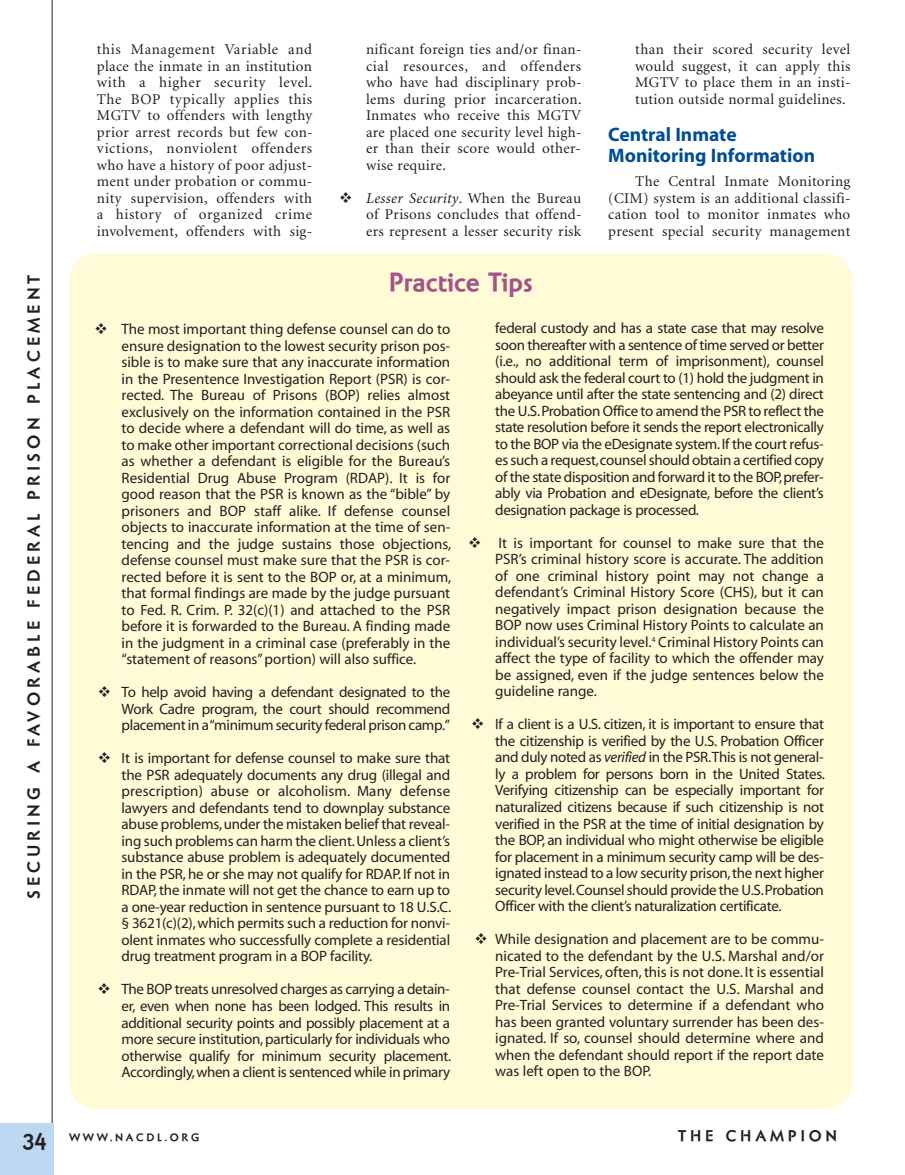
<style>
.page{position:relative;width:905px;height:1175px;background:#fff}
.page>*{position:absolute;margin:0;border:0;box-sizing:border-box;transform-origin:0 0}
.t1{font:700 25.5px "Naniara";color:#a3538a}
.t2{font:700 19.5px/21px "Myriad";color:#014d95}
.t3{font:700 16.5px "Naniara";letter-spacing:.25em;color:#231f20}
.t4{font:15px/16.5px "Myriad";letter-spacing:-.015em;color:#231f20;text-align:justify}
.t5{font:15px/16.5px "Minion";letter-spacing:.02em;color:#231f20;text-align:justify}
.t6{font:italic 15px "Minion Pro";letter-spacing:.02em;color:#231f20}
.t7{font:700 15px "Naniara";letter-spacing:.25em;color:#231f20}
.t8{font:700 10.5px "Naniara";letter-spacing:.25em;color:#231f20}
.s1{font-family:"Minion";font-style:normal}
.s2{font-style:italic}
.s3{font-size:21px}
</style>
<div class="page">
<svg style="left:51px;top:0;width:2px;height:1123px;background:#908e8f"></svg>
<div style="left:0;top:1123px;width:54px;height:51px;background:#bcd9f1"></div>
<div style="left:69px;top:253px;width:783px;height:855px;background:#fffbd6;border-radius:27px"></div>
<p class="t5" style="left:97px;top:42px;width:217px">this Management Variable and place the inmate in an institution with a higher security level.<br>The BOP typically applies this MGTV to offenders with lengthy prior arrest records but few con&shy;victions, nonviolent offenders who have a history of poor adjust&shy;ment under probation or commu&shy;nity supervision, offenders with a history of organized crime involvement, offenders with sig-</p>
<p class="t5" style="left:366px;top:42px;width:217px">nificant foreign ties and/or finan&shy;cial resources, and offenders who have had disciplinary prob&shy;lems during prior incarceration.<br>Inmates who receive this MGTV are placed one security level high&shy;er than their score would other&shy;wise require.</p>
<p class="t6" style="left:339px;top:192px;width:244px">❖ Lesser Security<span class="s1">. When the Bureau</span></p>
<p class="t5" style="left:366px;top:207px;width:217px">of Prisons concludes that offend&shy;ers represent a lesser security risk</p>
<p class="t5" style="left:635px;top:42px;width:217px">than their scored security level would suggest, it can apply this MGTV to place them in an insti&shy;tution outside normal guidelines.</p>
<h2 class="t2" style="left:608px;top:126px;width:208px">Central Inmate<br>Monitoring Information</h2>
<p class="t5" style="left:608px;top:174px;width:244px;text-indent:27px">The Central Inmate Monitoring (CIM) system is an additional classifi&shy;cation tool to monitor inmates who present special security management</p>
<p class="t3" style="left:28px;top:899px;width:626px;rotate:-90deg">SECURING A FAVORABLE FEDERAL PRISON PLACEMENT</p>
<h1 class="t1" style="left:389px;top:272px;width:145px">Practice Tips</h1>
<p class="t4" style="left:495px;top:321px;width:330px">federal custody and has a state case that may resolve soon thereafter with a sentence of time served or better (i.e., no additional term of imprisonment), counsel should ask the federal court to (1) hold the judgment in abeyance until after the state sentencing and (2) direct the U.S.Probation Office to amend the PSR to reflect the state resolution before it sends the report electronically to the BOP via the eDesignate system.If the court refus&shy;es such a request,counsel should obtain a certified copy of the state disposition and forward it to the BOP,prefer&shy;ably via Probation and eDesignate, before the client’s designation package is processed.</p>
<p class="t4" style="left:495px;top:536px;width:330px;text-indent:-27px">❖ It is important for counsel to make sure that the PSR’s criminal history score is accurate. The addition of one criminal history point may not change a defendant’s Criminal History Score (CHS), but it can negatively impact prison designation because the BOP now uses Criminal History Points to calculate an individual’s security level.<sup>4</sup> Criminal History Points can affect the type of facility to which the offender may be assigned, even if the judge sentences below the guideline range.</p>
<p class="t4" style="left:495px;top:717px;width:331px;text-indent:-24px">❖ If a client is a U.S. citizen, it is important to ensure that the citizenship is verified by the U.S. Probation Officer and duly noted as <span class="s2">verified</span> in the PSR.This is not general&shy;ly a problem for persons born in the United States.<br>Verifying citizenship can be especially important for naturalized citizens because if such citizenship is not verified in the PSR at the time of initial designation by the BOP, an individual who might otherwise be eligible for placement in a minimum security camp will be des&shy;ignated instead to a low security prison,the next higher security level.Counsel should provide the U.S.Probation Officer with the client’s naturalization certificate.</p>
<p class="t4" style="left:495px;top:932px;width:330px;text-indent:-21px">❖ While designation and placement are to be commu&shy;nicated to the defendant by the U.S. Marshal and/or Pre-Trial Services, often,this is not done. It is essential that defense counsel contact the U.S. Marshal and Pre-Trial Services to determine if a defendant who has been granted voluntary surrender has been des&shy;ignated. If so, counsel should determine where and when the defendant should report if the report date was left open to the BOP.</p>
<p class="t4" style="left:122px;top:322px;width:331px;text-indent:-27px">❖ The most important thing defense counsel can do to ensure designation to the lowest security prison pos&shy;sible is to make sure that any inaccurate information in the Presentence Investigation Report (PSR) is cor&shy;rected. The Bureau of Prisons (BOP) relies almost exclusively on the information contained in the PSR to decide where a defendant will do time, as well as to make other important correctional decisions (such as whether a defendant is eligible for the Bureau’s Residential Drug Abuse Program (RDAP). It is for good reason that the PSR is known as the “bible” by prisoners and BOP staff alike. If defense counsel objects to inaccurate information at the time of sen&shy;tencing and the judge sustains those objections, defense counsel must make sure that the PSR is cor&shy;rected before it is sent to the BOP or, at a minimum, that formal findings are made by the judge pursuant to Fed. R. Crim. P. 32(c)(1) and attached to the PSR before it is forwarded to the Bureau. A finding made in the judgment in a criminal case (preferably in the “statement of reasons”portion) will also suffice.</p>
<p class="t4" style="left:122px;top:685px;width:330px;text-indent:-24px">❖ To help avoid having a defendant designated to the Work Cadre program, the court should recommend placement in a“minimum security federal prison camp.”</p>
<p class="t4" style="left:121px;top:751px;width:331px;text-indent:-24px">❖ It is important for defense counsel to make sure that the PSR adequately documents any drug (illegal and prescription) abuse or alcoholism. Many defense lawyers and defendants tend to downplay substance abuse problems,under the mistaken belief that reveal&shy;ing such problems can harm the client.Unless a client’s substance abuse problem is adequately documented in the PSR,he or she may not qualify for RDAP. If not in RDAP,the inmate will not get the chance to earn up to a one-year reduction in sentence pursuant to 18 U.S.C. § 3621(c)(2),which permits such a reduction for nonvi&shy;olent inmates who successfully complete a residential drug treatment program in a BOP facility.</p>
<p class="t4" style="left:121px;top:982px;width:331px;text-indent:-24px">❖ The BOP treats unresolved charges as carrying a detain&shy;er, even when none has been lodged. This results in additional security points and possibly placement at a more secure institution, particularly for individuals who otherwise qualify for minimum security placement.<br>Accordingly,when a client is sentenced while in primary</p>
<p class="t8" style="left:22px;top:1133px;width:178px"><span class="s3">34</span> WWW.NACDL.ORG</p>
<p class="t7" style="left:678px;top:1130px;width:160px">THE CHAMPION</p>
</div>
